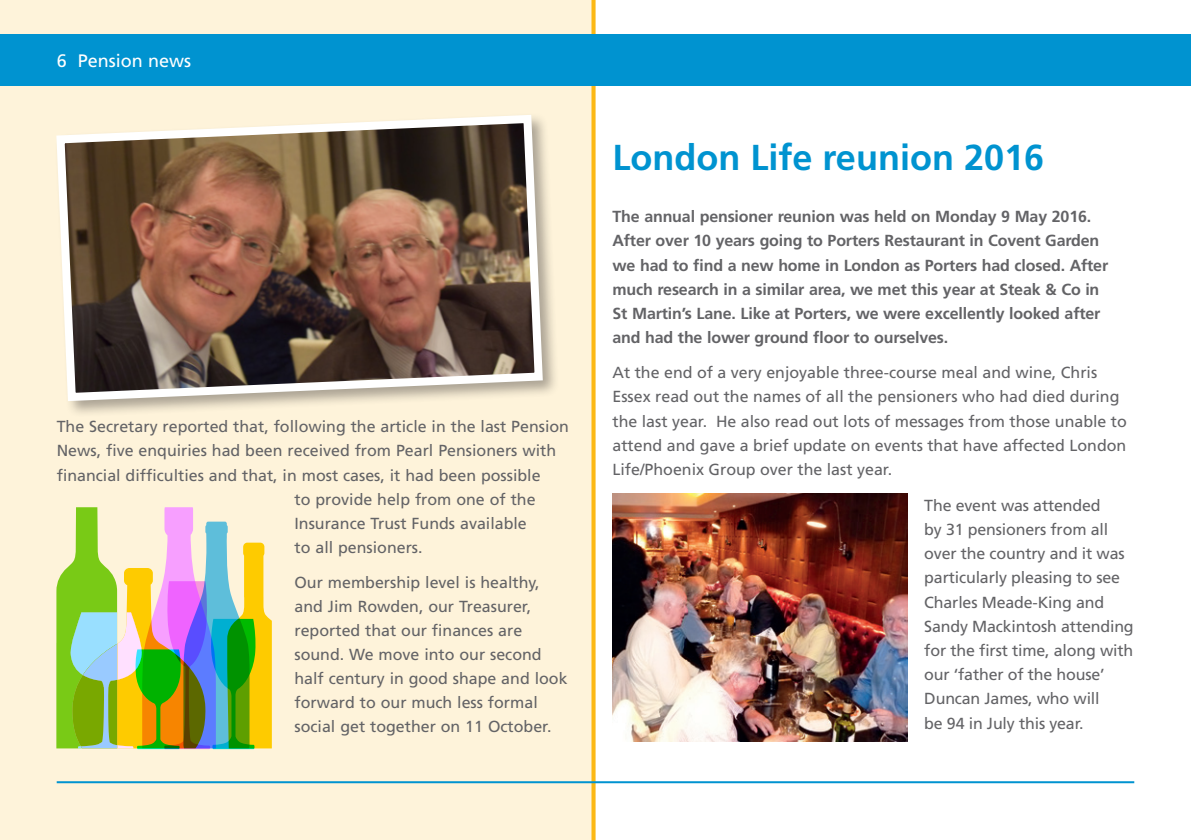
<style>
.page{position:relative;width:1191px;height:840px;background:#fff}
.page>*{position:absolute;margin:0;border:0;box-sizing:border-box;transform-origin:0 0}
.t1{font:700 36px "Frutiger";color:#0093d0}
.t2{font:18px "Frutiger";color:#fff}
._03-main_running_tex{font:16px/24.2px "Frutiger";color:#636366}
._03-main_running_tex-2{font:700 16px/24px "Frutiger";letter-spacing:-.01em;color:#636366}
</style>
<div class="page">
<div style="left:0;top:0;width:595px;height:839px;background:#fef3da"></div>
<svg style="left:591px;top:0;width:4px;height:839px;background:#fbbf2c"></svg>
<div style="left:0;top:34px;width:1191px;height:51px;background:#0093d0"></div>
<hr style="left:57px;top:780px;width:1077px;height:2px;background:#0093d0">
<div style="left:54px;top:112px;width:506px;height:306px;background:#231f20;opacity:.38"></div>
<img style="left:54px;top:112px;width:493px;height:293px">
<img style="left:612px;top:493px;width:295px;height:247px">
<svg style="left:56px;top:507px;width:216px;height:242px"></svg>
<p class="t2" style="left:57px;top:50px;width:136px">6 Pension news</p>
<p class="_03-main_running_tex" style="left:57px;top:414px;width:514px">The Secretary reported that, following the article in the last Pension</p>
<p class="_03-main_running_tex" style="left:57px;top:438px;width:501px">News, five enquiries had been received from Pearl Pensioners with</p>
<p class="_03-main_running_tex" style="left:57px;top:462px;width:485px">financial difficulties and that, in most cases, it had been possible</p>
<p class="_03-main_running_tex" style="left:294px;top:486px;width:242px">to provide help from one of the</p>
<p class="_03-main_running_tex" style="left:294px;top:510px;width:234px">Insurance Trust Funds available</p>
<p class="_03-main_running_tex" style="left:294px;top:534px;width:130px">to all pensioners.</p>
<p class="_03-main_running_tex" style="left:294px;top:570px;width:274px">Our membership level is healthy, and Jim Rowden, our Treasurer, reported that our finances are sound. We move into our second half century in good shape and look forward to our much less formal social get together on 11 October.</p>
<p class="t1" style="left:612px;top:136px;width:433px">London Life reunion 2016</p>
<p class="_03-main_running_tex-2" style="left:612px;top:205px;width:497px">The annual pensioner reunion was held on Monday 9 May 2016.<br>After over 10 years going to Porters Restaurant in Covent Garden we had to find a new home in London as Porters had closed. After much research in a similar area, we met this year at Steak &amp; Co in St Martin’s Lane. Like at Porters, we were excellently looked after and had the lower ground floor to ourselves.</p>
<p class="_03-main_running_tex" style="left:612px;top:360px;width:516px">At the end of a very enjoyable three-course meal and wine, Chris Essex read out the names of all the pensioners who had died during the last year. He also read out lots of messages from those unable to attend and gave a brief update on events that have affected London Life/Phoenix Group over the last year.</p>
<p class="_03-main_running_tex" style="left:924px;top:492px;width:211px">The event was attended<br>by 31 pensioners from all over the country and it was particularly pleasing to see<br>Charles Meade-King and<br>Sandy Mackintosh attending for the first time, along with our ‘father of the house’<br>Duncan James, who will<br>be 94 in July this year.</p>
</div>
